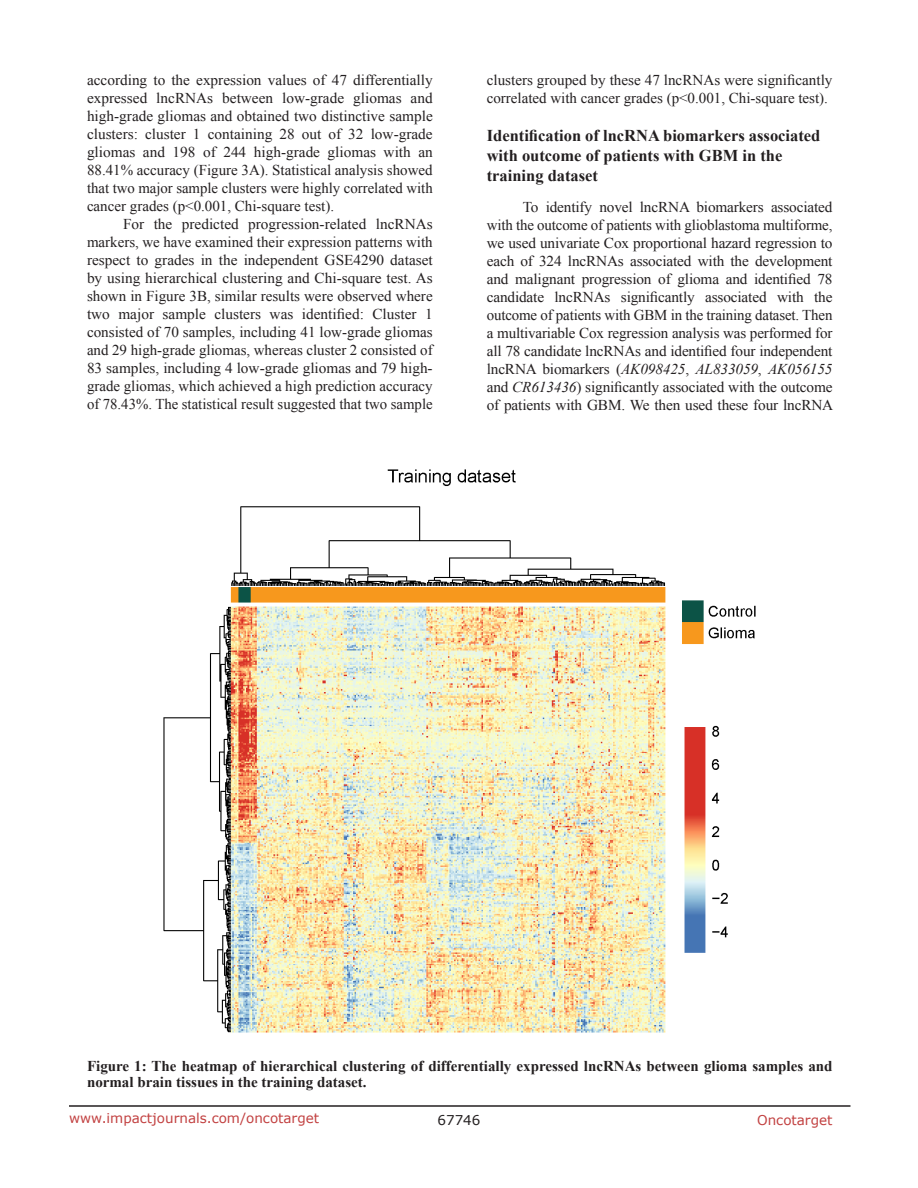
<style>
.page{position:relative;width:918px;height:1188px;background:#fff}
.page>*{position:absolute;margin:0;border:0;box-sizing:border-box;transform-origin:0 0}
.SubHeading{font:700 16.5px/19.8px "Times New Roman";color:#231f20}
.BodyText{font:15px/18px "Times New Roman";color:#231f20;text-align:justify}
.figuretext{font:700 15px/16.2px "Times New Roman";color:#231f20}
.t1{font:13.5px "Verdana";color:#c24141}
.t2{font:13.5px "Verdana";color:#231f20}
.s1{font-style:italic}
</style>
<div class="page">
<hr style="left:69px;top:1105px;width:781px;height:2px;background:#231f20">
<img style="left:163px;top:469px;width:593px;height:564px">
<p class="BodyText" style="left:87px;top:71px;width:347px">according to the expression values of 47 differentially expressed lncRNAs between low-grade gliomas and high-grade gliomas and obtained two distinctive sample clusters: cluster 1 containing 28 out of 32 low-grade gliomas and 198 of 244 high-grade gliomas with an 88.41% accuracy (Figure 3A). Statistical analysis showed that two major sample clusters were highly correlated with cancer grades (p&lt;0.001, Chi-square test).</p>
<p class="BodyText" style="left:87px;top:215px;width:347px;text-indent:36px">For the predicted progression-related lncRNAs markers, we have examined their expression patterns with respect to grades in the independent GSE4290 dataset by using hierarchical clustering and Chi-square test. As shown in Figure 3B, similar results were observed where two major sample clusters was identified: Cluster 1 consisted of 70 samples, including 41 low-grade gliomas and 29 high-grade gliomas, whereas cluster 2 consisted of 83 samples, including 4 low-grade gliomas and 79 high&shy;grade gliomas, which achieved a high prediction accuracy of 78.43%. The statistical result suggested that two sample</p>
<p class="BodyText" style="left:487px;top:71px;width:347px">clusters grouped by these 47 lncRNAs were significantly correlated with cancer grades (p&lt;0.001, Chi-square test).</p>
<p class="SubHeading" style="left:487px;top:125px;width:335px">Identification of lncRNA biomarkers associated with outcome of patients with GBM in the training dataset</p>
<p class="BodyText" style="left:487px;top:198px;width:348px;text-indent:36px">To identify novel lncRNA biomarkers associated with the outcome of patients with glioblastoma multiforme, we used univariate Cox proportional hazard regression to each of 324 lncRNAs associated with the development and malignant progression of glioma and identified 78 candidate lncRNAs significantly associated with the outcome of patients with GBM in the training dataset. Then a multivariable Cox regression analysis was performed for all 78 candidate lncRNAs and identified four independent lncRNA biomarkers (<span class="s1">AK098425</span>, <span class="s1">AL833059</span>, <span class="s1">AK056155 </span>and <span class="s1">CR613436</span>) significantly associated with the outcome of patients with GBM. We then used these four lncRNA</p>
<p class="figuretext" style="left:87px;top:1058px;width:747px">Figure 1: The heatmap of hierarchical clustering of differentially expressed lncRNAs between glioma samples and normal brain tissues in the training dataset.</p>
<p class="t1" style="left:69px;top:1109px;width:252px">www.impactjournals.com/oncotarget</p>
<p class="t2" style="left:438px;top:1111px;width:44px">67746</p>
<p class="t1" style="left:757px;top:1111px;width:77px">Oncotarget</p>
</div>
